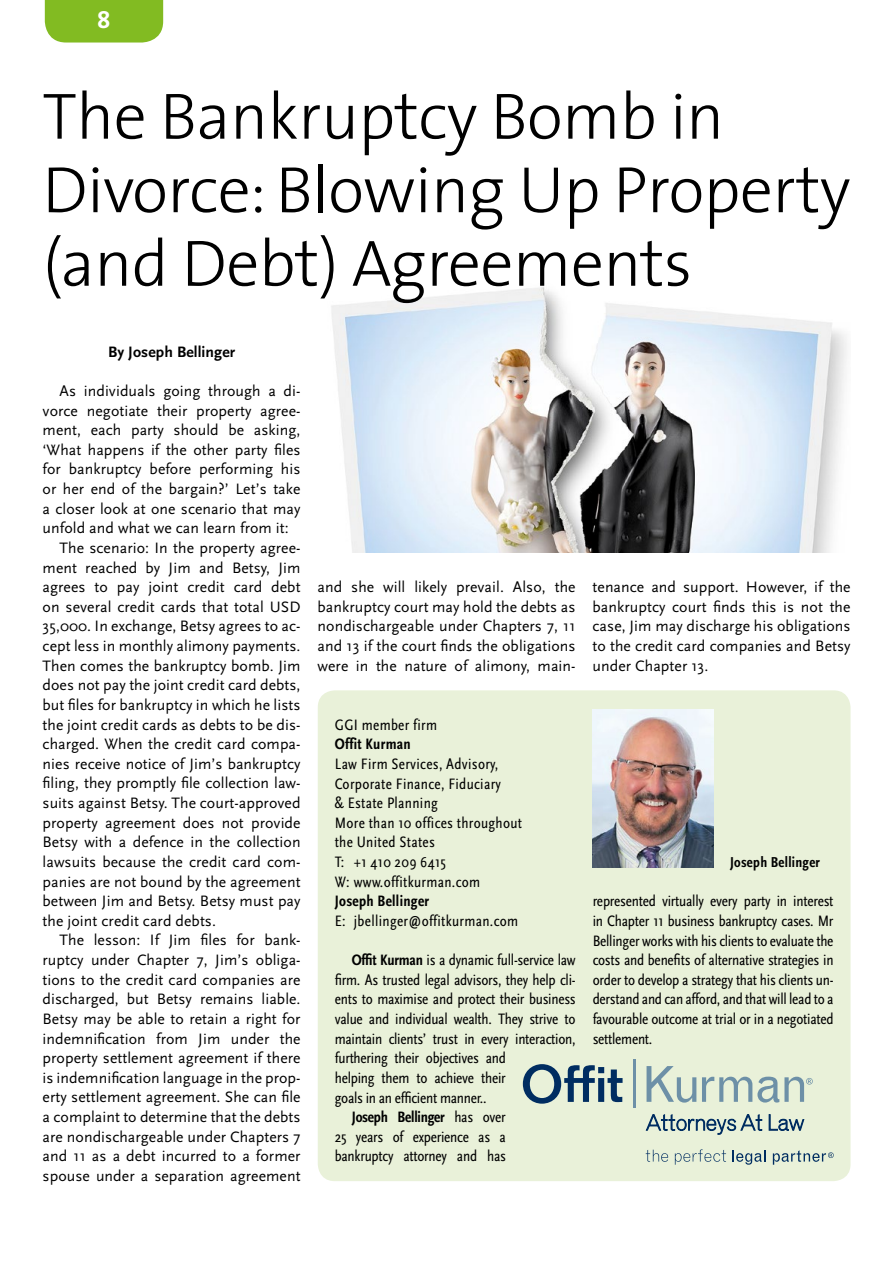
<style>
.page{position:relative;width:893px;height:1263px;background:#fff}
.page>*{position:absolute;margin:0;border:0;box-sizing:border-box;transform-origin:0 0}
.t1{font:300 66px/73.5px "The Sans";letter-spacing:-.01em;color:#000}
.t2{font:700 24px "The Sans";color:#fff}
.t3{font:15.75px/19.6px "Scala Sans Pro";letter-spacing:.005em;color:#000;text-align:justify}
.t4{font:condensed 15.75px/19.6px "Scala Sans Pro";letter-spacing:-.015em;color:#000;text-align:justify}
.t5{font:condensed 15.75px/19.6px "Scala Sans Pro";letter-spacing:.02em;color:#000}
.t6{font:700 condensed 15.75px "Scala Sans Pro";letter-spacing:.02em;color:#000}
.t7{font:700 condensed 15.75px "Scala Sans Pro";letter-spacing:-.015em;color:#000}
.t8{font:700 15.75px "Scala Sans Pro";letter-spacing:.005em;color:#000}
.t9{font:700 condensed 15px "Scala Sans Pro";letter-spacing:.02em;color:#000}
.s1{font-weight:700}
.s2{font-weight:400}
</style>
<div class="page">
<div style="left:45px;top:0;width:118px;height:43px;background:#82bb22"></div>
<div style="left:318px;top:690px;width:532px;height:491px;background:#e9f1d9;border-radius:17px"></div>
<img style="left:593px;top:710px;width:120px;height:157px">
<svg style="left:646px;top:1114px;width:116px;height:20px"></svg>
<svg style="left:769px;top:1114px;width:35px;height:17px"></svg>
<svg style="left:647px;top:1066px;width:49px;height:36px"></svg>
<hr style="left:634px;top:1059px;width:2px;height:49px;background:#6d90a7">
<svg style="left:702px;top:1076px;width:111px;height:26px"></svg>
<svg style="left:523px;top:1064px;width:100px;height:40px"></svg>
<svg style="left:646px;top:1150px;width:22px;height:12px"></svg>
<svg style="left:675px;top:1149px;width:51px;height:16px"></svg>
<svg style="left:732px;top:1150px;width:34px;height:15px"></svg>
<svg style="left:773px;top:1150px;width:61px;height:15px"></svg>
<img style="left:331px;top:287px;width:516px;height:266px">
<h2 class="t2" style="left:97px;top:-1px;width:15px">8</h2>
<h1 class="t1" style="left:42px;top:77px;width:810px">The Bankruptcy Bomb in<br>Divorce: Blowing Up Property (and Debt) Agreements</h1>
<p class="t8" style="left:108px;top:342px;width:129px">By Joseph Bellinger</p>
<p class="t3" style="left:60px;top:381px;width:242px">As individuals going through a di-</p>
<p class="t3" style="left:43px;top:400px;width:259px">vorce negotiate their property agree-</p>
<p class="t3" style="left:43px;top:420px;width:259px">ment, each party should be asking,</p>
<p class="t3" style="left:43px;top:440px;width:259px">‘What happens if the other party files</p>
<p class="t3" style="left:43px;top:459px;width:259px">for bankruptcy before performing his</p>
<p class="t3" style="left:43px;top:479px;width:259px">or her end of the bargain?’ Let’s take</p>
<p class="t3" style="left:43px;top:499px;width:259px">a closer look at one scenario that may</p>
<p class="t3" style="left:43px;top:518px;width:248px">unfold and what we can learn from it:</p>
<p class="t3" style="left:60px;top:538px;width:242px">The scenario: In the property agree-</p>
<p class="t3" style="left:43px;top:557px;width:259px">ment reached by Jim and Betsy, Jim</p>
<p class="t3" style="left:43px;top:577px;width:259px">agrees to pay joint credit card debt</p>
<p class="t3" style="left:43px;top:597px;width:259px">on several credit cards that total USD</p>
<p class="t3" style="left:43px;top:616px;width:259px">35,000. In exchange, Betsy agrees to ac-</p>
<p class="t3" style="left:43px;top:636px;width:259px">cept less in monthly alimony payments.</p>
<p class="t3" style="left:43px;top:656px;width:259px">Then comes the bankruptcy bomb. Jim</p>
<p class="t3" style="left:43px;top:675px;width:260px">does not pay the joint credit card debts,</p>
<p class="t3" style="left:43px;top:695px;width:259px">but files for bankruptcy in which he lists</p>
<p class="t3" style="left:43px;top:714px;width:259px">the joint credit cards as debts to be dis-</p>
<p class="t3" style="left:43px;top:734px;width:259px">charged. When the credit card compa-</p>
<p class="t3" style="left:43px;top:754px;width:259px">nies receive notice of Jim’s bankruptcy</p>
<p class="t3" style="left:43px;top:773px;width:259px">filing, they promptly file collection law-</p>
<p class="t3" style="left:43px;top:793px;width:259px">suits against Betsy. The court-approved</p>
<p class="t3" style="left:43px;top:813px;width:259px">property agreement does not provide</p>
<p class="t3" style="left:43px;top:832px;width:259px">Betsy with a defence in the collection</p>
<p class="t3" style="left:43px;top:852px;width:259px">lawsuits because the credit card com-</p>
<p class="t3" style="left:43px;top:871px;width:259px">panies are not bound by the agreement</p>
<p class="t3" style="left:43px;top:891px;width:259px">between Jim and Betsy. Betsy must pay</p>
<p class="t3" style="left:43px;top:911px;width:175px">the joint credit card debts.</p>
<p class="t3" style="left:60px;top:930px;width:242px">The lesson: If Jim files for bank-</p>
<p class="t3" style="left:43px;top:950px;width:259px">ruptcy under Chapter 7, Jim’s obliga-</p>
<p class="t3" style="left:43px;top:970px;width:259px">tions to the credit card companies are</p>
<p class="t3" style="left:43px;top:989px;width:259px">discharged, but Betsy remains liable.</p>
<p class="t3" style="left:43px;top:1009px;width:259px">Betsy may be able to retain a right for</p>
<p class="t3" style="left:43px;top:1028px;width:259px">indemnification from Jim under the</p>
<p class="t3" style="left:43px;top:1048px;width:259px">property settlement agreement if there</p>
<p class="t3" style="left:43px;top:1068px;width:259px">is indemnification language in the prop-</p>
<p class="t3" style="left:43px;top:1087px;width:259px">erty settlement agreement. She can file</p>
<p class="t3" style="left:43px;top:1107px;width:259px">a complaint to determine that the debts</p>
<p class="t3" style="left:43px;top:1127px;width:259px">are nondischargeable under Chapters 7</p>
<p class="t3" style="left:43px;top:1146px;width:259px">and 11 as a debt incurred to a former</p>
<p class="t3" style="left:43px;top:1166px;width:259px">spouse under a separation agreement</p>
<p class="t3" style="left:318px;top:577px;width:259px">and she will likely prevail. Also, the bankruptcy court may hold the debts as nondischargeable under Chapters 7, 11 and 13 if the court finds the obligations were in the nature of alimony, main-</p>
<p class="t3" style="left:593px;top:577px;width:259px">tenance and support. However, if the bankruptcy court finds this is not the case, Jim may discharge his obligations to the credit card companies and Betsy under Chapter 13.</p>
<p class="t5" style="left:335px;top:715px;width:104px">GGI member firm</p>
<p class="t6" style="left:335px;top:735px;width:78px">Offit Kurman</p>
<p class="t5" style="left:335px;top:754px;width:189px">Law Firm Services, Advisory,<br>Corporate Finance, Fiduciary<br>&amp; Estate Planning<br>More than 10 offices throughout the United States<br>T: +1 410 209 6415<br>W: www.offitkurman.com</p>
<p class="t6" style="left:335px;top:892px;width:96px">Joseph Bellinger</p>
<p class="t5" style="left:335px;top:911px;width:185px">E: jbellinger@offitkurman.com</p>
<p class="t4" style="left:352px;top:950px;width:225px"><span class="s1">Offit Kurman</span> is a dynamic full-service law</p>
<p class="t4" style="left:335px;top:970px;width:242px">firm. As trusted legal advisors, they help cli-</p>
<p class="t4" style="left:335px;top:989px;width:242px">ents to maximise and protect their business</p>
<p class="t4" style="left:335px;top:1009px;width:242px">value and individual wealth. They strive to</p>
<p class="t4" style="left:335px;top:1029px;width:242px">maintain clients’ trust in every interaction,</p>
<p class="t4" style="left:335px;top:1048px;width:173px">furthering their objectives and</p>
<p class="t4" style="left:335px;top:1068px;width:173px">helping them to achieve their</p>
<p class="t4" style="left:335px;top:1087px;width:153px">goals in an efficient manner..</p>
<p class="t7" style="left:352px;top:1108px;width:156px">Joseph Bellinger <span class="s2">has over</span></p>
<p class="t4" style="left:335px;top:1127px;width:173px">25 years of experience as a</p>
<p class="t4" style="left:335px;top:1146px;width:173px">bankruptcy attorney and has</p>
<p class="t9" style="left:730px;top:853px;width:91px">Joseph Bellinger</p>
<p class="t4" style="left:593px;top:891px;width:242px">represented virtually every party in interest in Chapter 11 business bankruptcy cases. Mr Bellinger works with his clients to evaluate the costs and benefits of alternative strategies in order to develop a strategy that his clients un&shy;derstand and can afford, and that will lead to a favourable outcome at trial or in a negotiated settlement.</p>
</div>
